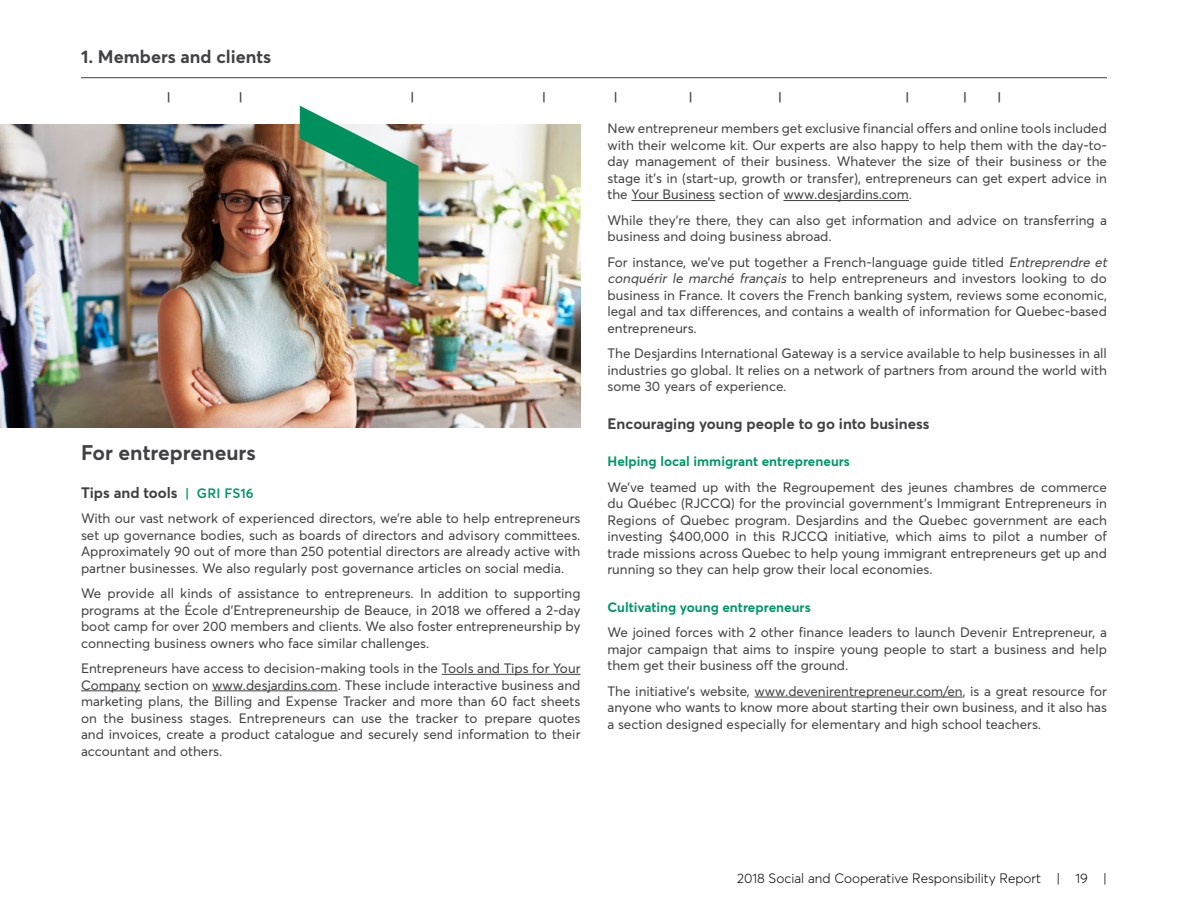
<style>
.page{position:relative;width:1188px;height:918px;background:#fff}
.page>*{position:absolute;margin:0;border:0;box-sizing:border-box;transform-origin:0 0}
.t1{font:700 21px "Averta";color:#414042}
.t2{font:700 18px "Averta";color:#414042}
.t3{font:700 15px "Averta";color:#414042}
.t4{font:13.5px/16.5px "Averta";color:#414042;text-align:justify}
.t5{font:700 13.5px "Averta";color:#00976b}
.t6{font:300 13.5px "Averta";color:#000}
.t7{font:700 12px "Averta";color:#414042}
.s1{font-weight:600;font-size:13.5px;color:#00976b}
.s2{font-style:italic}
</style>
<div class="page">
<hr style="left:442px;top:674px;width:138px;height:1px;background:#414042">
<hr style="left:81px;top:691px;width:60px;height:1px;background:#414042">
<hr style="left:212px;top:691px;width:126px;height:1px;background:#414042">
<hr style="left:631px;top:200px;width:84px;height:1px;background:#414042">
<hr style="left:783px;top:200px;width:126px;height:1px;background:#414042">
<hr style="left:755px;top:697px;width:208px;height:1px;background:#414042">
<img style="left:0;top:124px;width:580px;height:304px">
<img style="left:300px;top:106px;width:118px;height:181px">
<hr style="left:81px;top:77px;width:1026px;height:1px;background:#414042">
<h2 class="t2" style="left:81px;top:45px;width:192px">1. Members and clients</h2>
<p class="t7" style="left:167px;top:89px;width:5px">|</p>
<p class="t7" style="left:239px;top:89px;width:5px">|</p>
<p class="t7" style="left:411px;top:89px;width:5px">|</p>
<p class="t7" style="left:542px;top:89px;width:5px">|</p>
<p class="t7" style="left:614px;top:89px;width:5px">|</p>
<p class="t7" style="left:689px;top:89px;width:5px">|</p>
<p class="t7" style="left:778px;top:89px;width:5px">|</p>
<p class="t7" style="left:906px;top:89px;width:5px">|</p>
<p class="t7" style="left:963px;top:89px;width:5px">|</p>
<p class="t7" style="left:998px;top:89px;width:5px">|</p>
<h1 class="t1" style="left:81px;top:439px;width:176px">For entrepreneurs</h1>
<p class="t3" style="left:81px;top:483px;width:174px">Tips and tools <span class="s1">| GRI FS16</span></p>
<p class="t4" style="left:81px;top:510px;width:501px">With our vast network of experienced directors, we’re able to help entrepreneurs set up governance bodies, such as boards of directors and advisory committees.<br>Approximately 90 out of more than 250 potential directors are already active with partner businesses. We also regularly post governance articles on social media.</p>
<p class="t4" style="left:81px;top:585px;width:501px">We provide all kinds of assistance to entrepreneurs. In addition to supporting programs at the École d’Entrepreneurship de Beauce, in 2018 we offered a 2-day boot camp for over 200 members and clients. We also foster entrepreneurship by connecting business owners who face similar challenges.</p>
<p class="t4" style="left:81px;top:660px;width:501px">Entrepreneurs have access to decision-making tools in the Tools and Tips for Your Company section on www.desjardins.com. These include interactive business and marketing plans, the Billing and Expense Tracker and more than 60 fact sheets on the business stages. Entrepreneurs can use the tracker to prepare quotes and invoices, create a product catalogue and securely send information to their accountant and others.</p>
<p class="t4" style="left:608px;top:120px;width:501px">New entrepreneur members get exclusive financial offers and online tools included with their welcome kit. Our experts are also happy to help them with the day-to&shy;day management of their business. Whatever the size of their business or the stage it’s in (start-up, growth or transfer), entrepreneurs can get expert advice in the Your Business section of www.desjardins.com.</p>
<p class="t4" style="left:608px;top:212px;width:501px">While they’re there, they can also get information and advice on transferring a business and doing business abroad.</p>
<p class="t4" style="left:607px;top:254px;width:504px;text-align:left">For instance, we’ve put together a French-language guide titled <span class="s2">Entreprendre et conquérir le marché français</span> to help entrepreneurs and investors looking to do business in France. It covers the French banking system, reviews some economic, legal and tax differences, and contains a wealth of information for Quebec-based entrepreneurs.</p>
<p class="t4" style="left:608px;top:345px;width:501px">The Desjardins International Gateway is a service available to help businesses in all industries go global. It relies on a network of partners from around the world with some 30 years of experience.</p>
<p class="t3" style="left:608px;top:414px;width:324px">Encouraging young people to go into business</p>
<p class="t5" style="left:608px;top:453px;width:244px">Helping local immigrant entrepreneurs</p>
<p class="t4" style="left:608px;top:479px;width:501px">We’ve teamed up with the Regroupement des jeunes chambres de commerce du Québec (RJCCQ) for the provincial government’s Immigrant Entrepreneurs in Regions of Quebec program. Desjardins and the Quebec government are each investing $400,000 in this RJCCQ initiative, which aims to pilot a number of trade missions across Quebec to help young immigrant entrepreneurs get up and running so they can help grow their local economies.</p>
<p class="t5" style="left:608px;top:599px;width:205px">Cultivating young entrepreneurs</p>
<p class="t4" style="left:608px;top:624px;width:501px">We joined forces with 2 other finance leaders to launch Devenir Entrepreneur, a major campaign that aims to inspire young people to start a business and help them get their business off the ground.</p>
<p class="t4" style="left:608px;top:683px;width:501px">The initiative’s website, www.devenirentrepreneur.com/en, is a great resource for anyone who wants to know more about starting their own business, and it also has a section designed especially for elementary and high school teachers.</p>
<p class="t6" style="left:737px;top:870px;width:371px">2018 Social and Cooperative Responsibility Report | 19 |</p>
</div>
